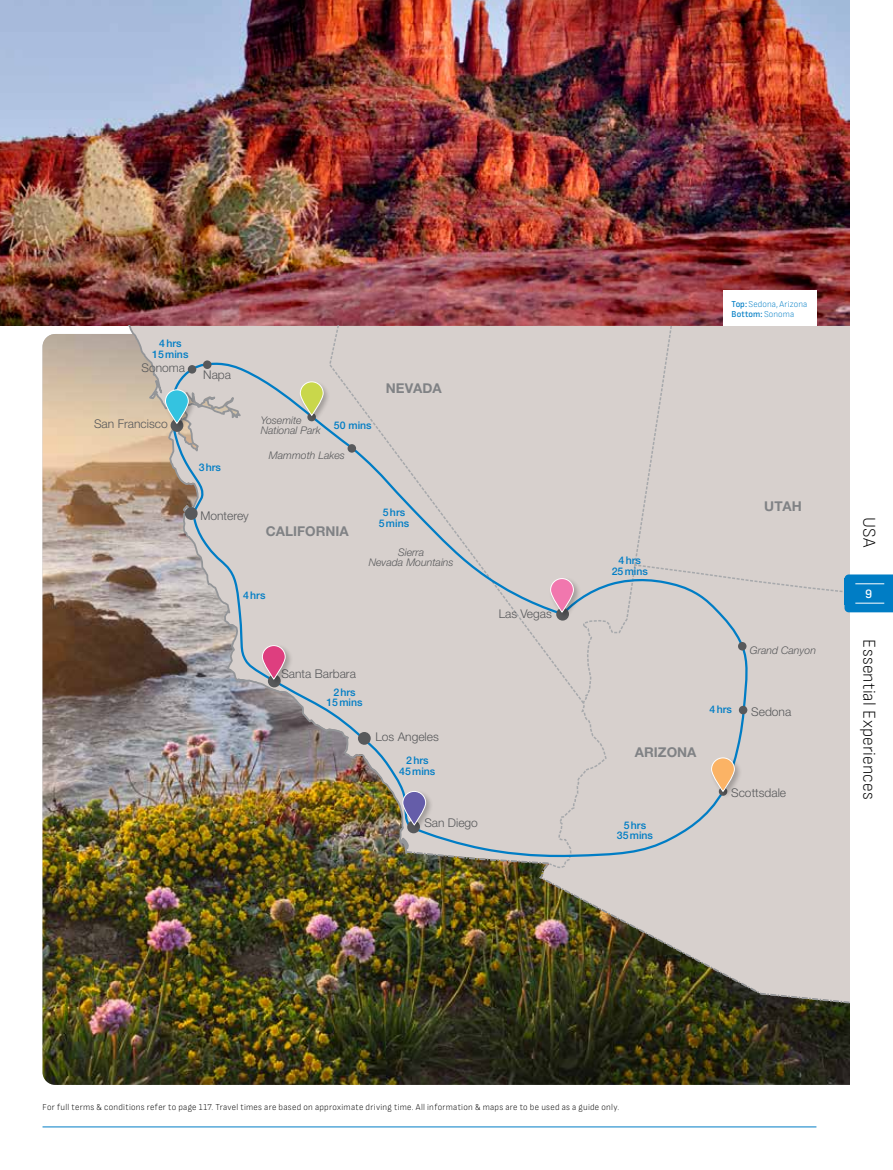
<style>
.page{position:relative;width:893px;height:1170px;background:#fff}
.page>*{position:absolute;margin:0;border:0;box-sizing:border-box;transform-origin:0 0}
.t1{font:semi-condensed 18px "Sofia Sans";letter-spacing:.005em;color:#000}
.t2{font:700 13.5px "Helvetica Neue LT Std";color:#808285}
.t3{font:semi-condensed 12.75px "Sofia Sans";color:#fff}
.t4{font:300 12px "Helvetica Neue LT Std";color:#58595b}
.t5{font:500 10.5px/10.5px "Helvetica Neue LT Std";color:#007dc5;text-align:center}
.t6{font:italic 300 10.5px/10.5px "Helvetica Neue LT Std";color:#58595b}
.t7{font:semi-condensed 9px "Sofia Sans";letter-spacing:.03em;color:#000}
.t8{font:semi-condensed 9px/10.5px "Sofia Sans";letter-spacing:.01em;color:#007dc5}
</style>
<div class="page">
<img style="left:0;top:0;width:850px;height:326px">
<img style="left:43px;top:334px;width:807px;height:750px">
<img style="left:130px;top:855px;width:273px;height:152px">
<img style="left:116px;top:326px;width:212px;height:529px">
<div style="left:328px;top:326px;width:75px;height:36px;background:#d7d0cd"></div>
<img style="left:172px;top:362px;width:231px;height:494px">
<div style="left:358px;top:731px;width:13px;height:14px;background:#58595b;border-radius:50%"></div>
<div style="left:188px;top:365px;width:8px;height:9px;background:#58595b;border-radius:50%"></div>
<div style="left:203px;top:360px;width:9px;height:9px;background:#58595b;border-radius:50%"></div>
<div style="left:268px;top:674px;width:13px;height:13px;background:#58595b;border-radius:50%"></div>
<div style="left:185px;top:507px;width:13px;height:13px;background:#58595b;border-radius:50%"></div>
<div style="left:347px;top:444px;width:9px;height:9px;background:#58595b;border-radius:50%"></div>
<div style="left:723px;top:290px;width:93px;height:36px;background:#fff"></div>
<div style="left:261px;top:644px;width:32px;height:42px;background:#000;opacity:.25"></div>
<svg style="left:262px;top:645px;width:23px;height:34px"></svg>
<div style="left:262px;top:645px;width:24px;height:34px;border:1px solid #fff;border-radius:11px"></div>
<div style="left:401px;top:789px;width:33px;height:43px;background:#000;opacity:.25"></div>
<div style="left:402px;top:791px;width:24px;height:34px;border:1px solid #fff;border-radius:11px"></div>
<div style="left:299px;top:380px;width:32px;height:43px;background:#000;opacity:.25"></div>
<svg style="left:300px;top:382px;width:23px;height:33px"></svg>
<div style="left:300px;top:381px;width:24px;height:34px;border:1px solid #fff;border-radius:11px"></div>
<div style="left:164px;top:388px;width:32px;height:43px;background:#000;opacity:.25"></div>
<svg style="left:165px;top:390px;width:23px;height:33px"></svg>
<div style="left:165px;top:389px;width:24px;height:34px;border:1px solid #fff;border-radius:11px"></div>
<hr style="left:43px;top:1126px;width:773px;height:1px;background:#007dc5">
<svg style="left:403px;top:326px;width:490px;height:685px;background:#c7c2bc"></svg>
<p class="t5" style="left:152px;top:338px;width:38px">4hrs<br>15mins</p>
<h3 class="t4" style="left:141px;top:360px;width:45px">Sonoma</h3>
<h3 class="t4" style="left:203px;top:367px;width:29px">Napa</h3>
<h3 class="t4" style="left:94px;top:416px;width:75px">San Francisco</h3>
<p class="t5" style="left:199px;top:462px;width:24px">3hrs</p>
<p class="t6" style="left:261px;top:414px;width:62px">Yosemite<br>National Park</p>
<p class="t5" style="left:334px;top:420px;width:39px">50 mins</p>
<p class="t6" style="left:269px;top:450px;width:77px">Mammoth Lakes</p>
<h2 class="t2" style="left:386px;top:379px;width:57px">NEVADA</h2>
<h3 class="t4" style="left:200px;top:508px;width:50px">Monterey</h3>
<h2 class="t2" style="left:266px;top:522px;width:84px">CALIFORNIA</h2>
<p class="t5" style="left:243px;top:589px;width:24px">4hrs</p>
<p class="t5" style="left:379px;top:507px;width:32px">5hrs<br>5mins</p>
<p class="t6" style="left:369px;top:546px;width:86px;text-align:center">Sierra<br>Nevada Mountains</p>
<h3 class="t4" style="left:281px;top:666px;width:76px">Santa Barbara</h3>
<p class="t5" style="left:326px;top:686px;width:38px">2hrs<br>15mins</p>
<h3 class="t4" style="left:375px;top:729px;width:65px">Los Angeles</h3>
<p class="t5" style="left:399px;top:755px;width:38px">2hrs<br>45mins</p>
<h3 class="t4" style="left:424px;top:815px;width:55px">San Diego</h3>
<h3 class="t4" style="left:499px;top:606px;width:55px">Las Vegas</h3>
<p class="t8" style="left:731px;top:298px;width:77px">Top: Sedona, Arizona<br>Bottom: Sonoma</p>
<p class="t5" style="left:612px;top:555px;width:38px">4hrs<br>25mins</p>
<h2 class="t2" style="left:764px;top:498px;width:39px">UTAH</h2>
<p class="t6" style="left:750px;top:645px;width:68px">Grand Canyon</p>
<h2 class="t2" style="left:635px;top:743px;width:63px">ARIZONA</h2>
<p class="t5" style="left:617px;top:819px;width:38px">5hrs<br>35mins</p>
<p class="t5" style="left:709px;top:703px;width:24px">4hrs</p>
<h3 class="t4" style="left:751px;top:704px;width:42px">Sedona</h3>
<h3 class="t4" style="left:731px;top:785px;width:56px">Scottsdale</h3>
<h1 class="t1" style="left:880px;top:517px;width:32px;rotate:90deg">USA</h1>
<h3 class="t3" style="left:865px;top:586px;width:9px">9</h3>
<h1 class="t1" style="left:880px;top:639px;width:162px;rotate:90deg">Essential Experiences</h1>
<p class="t7" style="left:43px;top:1101px;width:578px">For full terms &amp; conditions refer to page 117. Travel times are based on approximate driving time. All information &amp; maps are to be used as a guide only.</p>
</div>
